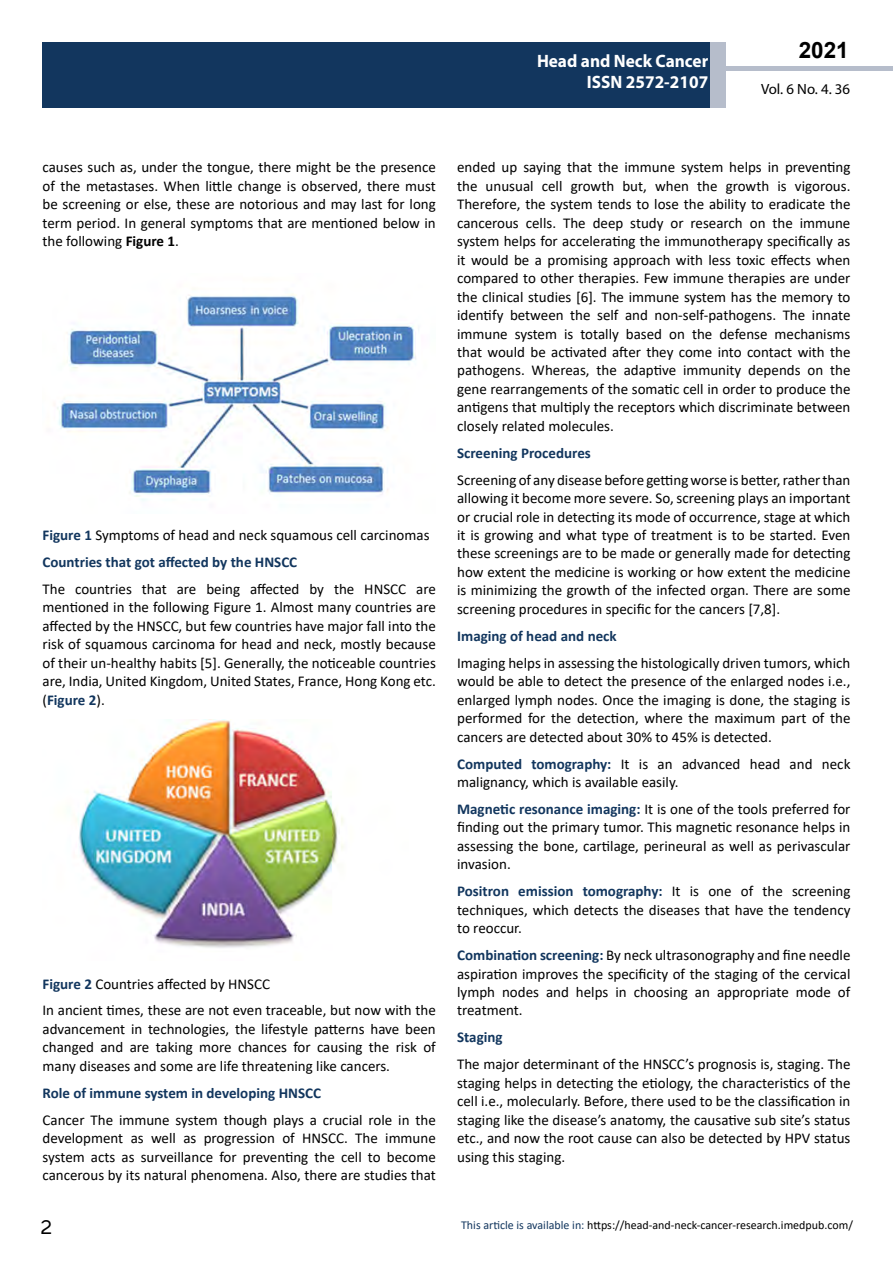
<style>
.page{position:relative;width:893px;height:1263px;background:#fff}
.page>*{position:absolute;margin:0;border:0;box-sizing:border-box;transform-origin:0 0}
.t1{font:25.5px "Tunga";color:#000}
.t2{font:700 22.5px "Arial";color:#000}
.t3{font:700 18px/21.6px "Myriad Pro";color:#fff;text-align:right;scale:.96 1}
.t4{font:15px/18.5px "Calibri";color:#000;text-align:justify}
.t5{font:700 15px "Calibri";color:#12365e}
.t6{font:14.85px "Myriad Pro";color:#000}
.t7{font:12px "Calibri";color:#000}
.s1{font-weight:700}
.s2{font-weight:700;color:#12365e}
.s3{color:#12365e}
</style>
<div class="page">
<div style="left:43px;top:42px;width:682px;height:66px;background:#12365e"></div>
<div style="left:722px;top:66px;width:171px;height:5px;background:#b6bdcb"></div>
<div style="left:710px;top:42px;width:15px;height:66px;background:#b6bdcb"></div>
<img style="left:57px;top:294px;width:359px;height:207px">
<img style="left:75px;top:720px;width:269px;height:228px">
<p class="t3" style="left:537px;top:49px;width:180px">Head and Neck Cancer<br>ISSN 2572-2107</p>
<h2 class="t2" style="left:799px;top:35px;width:52px">2021</h2>
<p class="t6" style="left:761px;top:80px;width:91px">Vol. 6 No. 4. 36</p>
<p class="t4" style="left:43px;top:158px;width:395px">causes such as, under the tongue, there might be the presence of the metastases. When little change is observed, there must be screening or else, these are notorious and may last for long term period. In general symptoms that are mentioned below in the following <span class="s1">Figure 1</span>.</p>
<p class="t4" style="left:43px;top:521px;width:389px;line-height:27px"><span class="s2">Figure 1</span> Symptoms of head and neck squamous cell carcinomas<br><span class="s2">Countries that got affected by the HNSCC</span></p>
<p class="t4" style="left:43px;top:579px;width:395px">The countries that are being affected by the HNSCC are mentioned in the following Figure 1. Almost many countries are affected by the HNSCC, but few countries have major fall into the risk of squamous carcinoma for head and neck, mostly because of their un-healthy habits [5]. Generally, the noticeable countries are, India, United Kingdom, United States, France, Hong Kong etc. (<span class="s2">Figure 2</span>).</p>
<p class="t4" style="left:43px;top:970px;width:395px;line-height:27px"><span class="s2">Figure 2</span> Countries affected by HNSCC<br>In ancient times, these are not even traceable, but now with the</p>
<p class="t4" style="left:43px;top:1019px;width:395px">advancement in technologies, the lifestyle patterns have been changed and are taking more chances for causing the risk of many diseases and some are life threatening like cancers.</p>
<p class="t5" style="left:43px;top:1082px;width:280px">Role of immune system in developing HNSCC</p>
<p class="t4" style="left:43px;top:1110px;width:395px">Cancer The immune system though plays a crucial role in the development as well as progression of HNSCC. The immune system acts as surveillance for preventing the cell to become cancerous by its natural phenomena. Also, there are studies that</p>
<p class="t4" style="left:457px;top:158px;width:395px">ended up saying that the immune system helps in preventing the unusual cell growth but, when the growth is vigorous.<br>Therefore, the system tends to lose the ability to eradicate the cancerous cells. The deep study or research on the immune system helps for accelerating the immunotherapy specifically as it would be a promising approach with less toxic effects when compared to other therapies. Few immune therapies are under the clinical studies [6]. The immune system has the memory to identify between the self and non-self-pathogens. The innate immune system is totally based on the defense mechanisms that would be activated after they come into contact with the pathogens. Whereas, the adaptive immunity depends on the gene rearrangements of the somatic cell in order to produce the antigens that multiply the receptors which discriminate between closely related molecules.</p>
<p class="t5" style="left:457px;top:442px;width:135px">Screening Procedures</p>
<p class="t4" style="left:457px;top:470px;width:395px">Screening of any disease before getting worse is better, rather than allowing it become more severe. So, screening plays an important or crucial role in detecting its mode of occurrence, stage at which it is growing and what type of treatment is to be started. Even these screenings are to be made or generally made for detecting how extent the medicine is working or how extent the medicine is minimizing the growth of the infected organ. There are some screening procedures in specific for the cancers [7,8].</p>
<p class="t5" style="left:457px;top:625px;width:161px">Imaging of head and neck</p>
<p class="t4" style="left:457px;top:653px;width:395px">Imaging helps in assessing the histologically driven tumors, which would be able to detect the presence of the enlarged nodes i.e., enlarged lymph nodes. Once the imaging is done, the staging is performed for the detection, where the maximum part of the cancers are detected about 30% to 45% is detected.</p>
<p class="t4" style="left:457px;top:754px;width:395px"><span class="s2">Computed tomography:</span> It is an advanced head and neck malignancy, which is available easily.</p>
<p class="t4" style="left:457px;top:799px;width:395px"><span class="s2">Magnetic resonance imaging:</span> It is one of the tools preferred for finding out the primary tumor. This magnetic resonance helps in assessing the bone, cartilage, perineural as well as perivascular invasion.</p>
<p class="t4" style="left:457px;top:882px;width:395px"><span class="s2">Positron emission tomography:</span> It is one of the screening techniques, which detects the diseases that have the tendency to reoccur.</p>
<p class="t4" style="left:457px;top:945px;width:395px"><span class="s2">Combination screening:</span> By neck ultrasonography and fine needle aspiration improves the specificity of the staging of the cervical lymph nodes and helps in choosing an appropriate mode of treatment.</p>
<p class="t5" style="left:457px;top:1027px;width:47px">Staging</p>
<p class="t4" style="left:457px;top:1055px;width:395px">The major determinant of the HNSCC’s prognosis is, staging. The staging helps in detecting the etiology, the characteristics of the cell i.e., molecularly. Before, there used to be the classification in staging like the disease’s anatomy, the causative sub site’s status etc., and now the root cause can also be detected by HPV status using this staging.</p>
<h1 class="t1" style="left:41px;top:1210px;width:13px">2</h1>
<p class="t7" style="left:461px;top:1217px;width:393px"><span class="s3">This article is available in:</span> https://head-and-neck-cancer-research.imedpub.com/</p>
</div>
